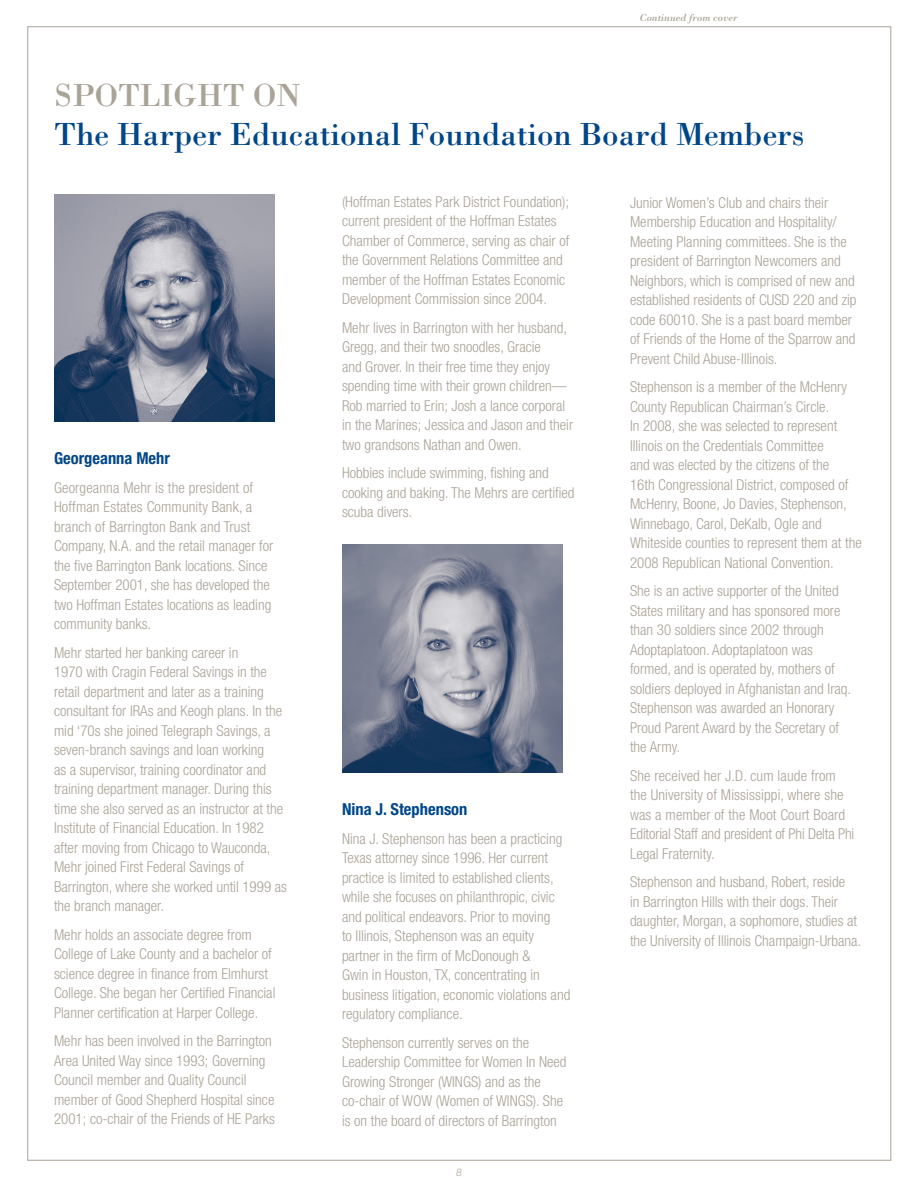
<style>
.page{position:relative;width:918px;height:1188px;background:#fff}
.page>*{position:absolute;margin:0;border:0;box-sizing:border-box;transform-origin:0 0}
.t1{font:33px "Bodoni";color:#004689}
.t2{font:33px "Bodoni";color:#aaa397}
.t3{font:700 condensed 16.5px "Helvetica Neue LT Std";color:#004689}
.t4{font:300 condensed 15px/19.5px "Helvetica Neue LT Std";color:#aaa397}
.t5{font:italic 10.5px "Bodoni";color:#aaa397}
.t6{font:italic 300 10.5px "Helvetica Neue LT Std";color:#aaa397}
</style>
<div class="page">
<img style="left:54px;top:194px;width:220px;height:228px">
<img style="left:342px;top:545px;width:220px;height:227px">
<p class="t5" style="left:640px;top:12px;width:99px">Continued from cover</p>
<h1 class="t2" style="left:54px;top:75px;width:41px">Spotlight</h1>
<h1 class="t2" style="left:253px;top:75px;width:49px">On</h1>
<h1 class="t1" style="left:54px;top:114px;width:752px">The Harper Educational Foundation Board Members</h1>
<p class="t3" style="left:54px;top:448px;width:118px">Georgeanna Mehr</p>
<p class="t4" style="left:54px;top:477px;width:221px">Georgeanna Mehr is the president of Hoffman Estates Community Bank, a branch of Barrington Bank and Trust Company, N.A. and the retail manager for the five Barrington Bank locations. Since September 2001, she has developed the two Hoffman Estates locations as leading community banks.</p>
<p class="t4" style="left:54px;top:642px;width:235px">Mehr started her banking career in<br>1970 with Cragin Federal Savings in the retail department and later as a training consultant for IRAs and Keogh plans. In the mid ‘70s she joined Telegraph Savings, a seven-branch savings and loan working<br>as a supervisor, training coordinator and training department manager. During this time she also served as an instructor at the Institute of Financial Education. In 1982 after moving from Chicago to Wauconda, Mehr joined First Federal Savings of Barrington, where she worked until 1999 as the branch manager.</p>
<p class="t4" style="left:54px;top:924px;width:223px">Mehr holds an associate degree from College of Lake County and a bachelor of science degree in finance from Elmhurst College. She began her Certified Financial Planner certification at Harper College.</p>
<p class="t4" style="left:54px;top:1031px;width:222px">Mehr has been involved in the Barrington Area United Way since 1993; Governing Council member and Quality Council member of Good Shepherd Hospital since 2001; co-chair of the Friends of HE Parks</p>
<p class="t4" style="left:342px;top:192px;width:229px">(Hoffman Estates Park District Foundation); current president of the Hoffman Estates Chamber of Commerce, serving as chair of the Government Relations Committee and member of the Hoffman Estates Economic Development Commission since 2004.</p>
<p class="t4" style="left:342px;top:318px;width:233px">Mehr lives in Barrington with her husband, Gregg, and their two snoodles, Gracie<br>and Grover. In their free time they enjoy spending time with their grown children— Rob married to Erin; Josh a lance corporal in the Marines; Jessica and Jason and their two grandsons Nathan and Owen.</p>
<p class="t4" style="left:342px;top:463px;width:234px">Hobbies include swimming, fishing and cooking and baking. The Mehrs are certified scuba divers.</p>
<p class="t3" style="left:342px;top:799px;width:127px">Nina J. Stephenson</p>
<p class="t4" style="left:342px;top:828px;width:230px">Nina J. Stephenson has been a practicing Texas attorney since 1996. Her current practice is limited to established clients, while she focuses on philanthropic, civic and political endeavors. Prior to moving<br>to Illinois, Stephenson was an equity partner in the firm of McDonough &amp;<br>Gwin in Houston, TX, concentrating in business litigation, economic violations and regulatory compliance.</p>
<p class="t4" style="left:342px;top:1032px;width:226px">Stephenson currently serves on the Leadership Committee for Women In Need Growing Stronger (WINGS) and as the co-chair of WOW (Women of WINGS). She is on the board of directors of Barrington</p>
<p class="t6" style="left:456px;top:1166px;width:7px">8</p>
<p class="t4" style="left:630px;top:193px;width:228px">Junior Women’s Club and chairs their Membership Education and Hospitality/ Meeting Planning committees. She is the president of Barrington Newcomers and Neighbors, which is comprised of new and established residents of CUSD 220 and zip code 60010. She is a past board member of Friends of the Home of the Sparrow and Prevent Child Abuse-Illinois.</p>
<p class="t4" style="left:630px;top:377px;width:233px">Stephenson is a member of the McHenry County Republican Chairman’s Circle.<br>In 2008, she was selected to represent Illinois on the Credentials Committee<br>and was elected by the citizens of the<br>16th Congressional District, composed of McHenry, Boone, Jo Davies, Stephenson, Winnebago, Carol, DeKalb, Ogle and Whiteside counties to represent them at the 2008 Republican National Convention.</p>
<p class="t4" style="left:630px;top:581px;width:223px">She is an active supporter of the United States military and has sponsored more than 30 soldiers since 2002 through Adoptaplatoon. Adoptaplatoon was formed, and is operated by, mothers of soldiers deployed in Afghanistan and Iraq.<br>Stephenson was awarded an Honorary Proud Parent Award by the Secretary of the Army.</p>
<p class="t4" style="left:630px;top:766px;width:226px">She received her J.D. cum laude from the University of Mississippi, where she was a member of the Moot Court Board Editorial Staff and president of Phi Delta Phi Legal Fraternity.</p>
<p class="t4" style="left:630px;top:872px;width:233px">Stephenson and husband, Robert, reside<br>in Barrington Hills with their dogs. Their daughter, Morgan, a sophomore, studies at the University of Illinois Champaign-Urbana.</p>
</div>
